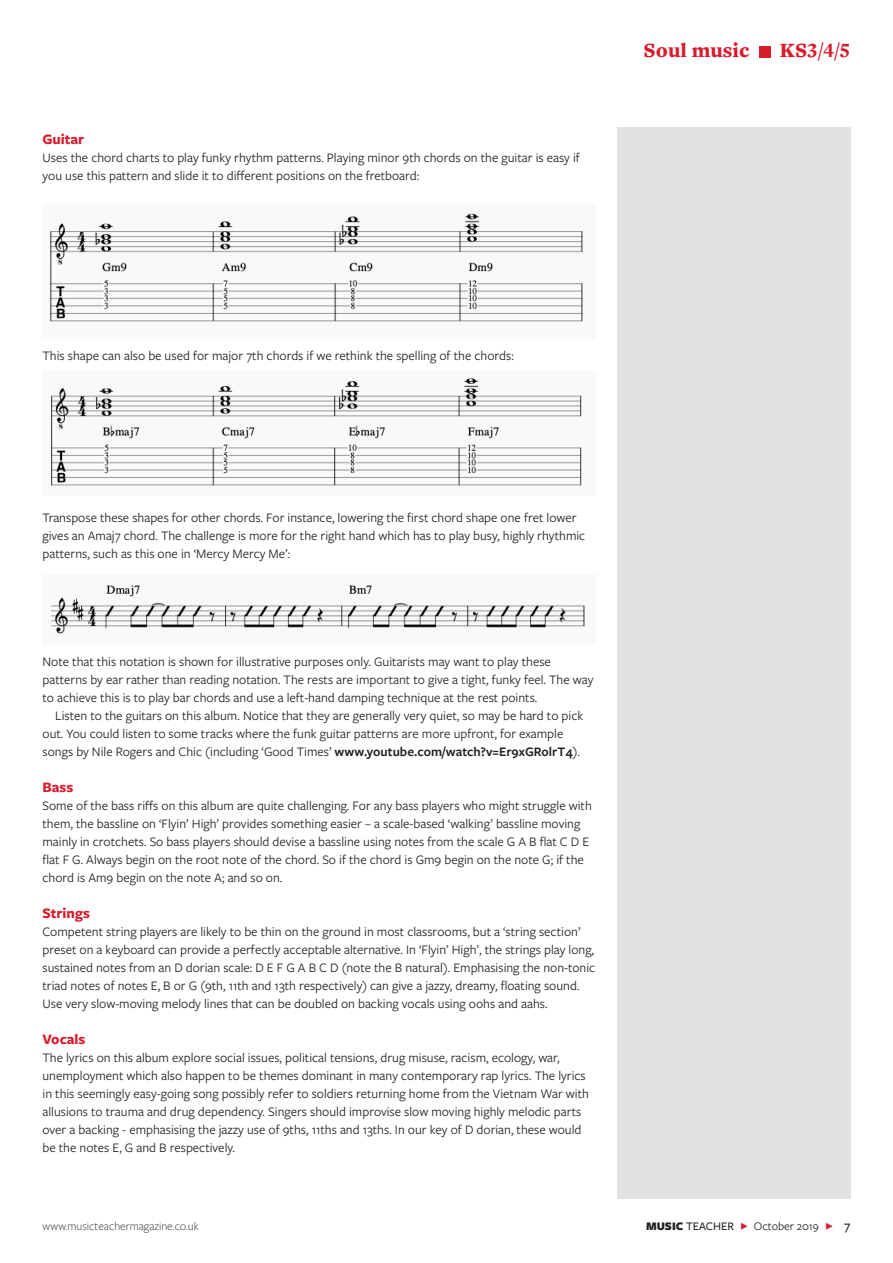
<style>
.page{position:relative;width:893px;height:1263px;background:#fff}
.page>*{position:absolute;margin:0;border:0;box-sizing:border-box;transform-origin:0 0}
.t1{font:900 21px "Freight Text Pro";color:#d81c2d}
.t2{font:700 15px "Freight Sans Pro";color:#d81c2d}
.t3{font:13.5px/18px "Freight Sans Pro";color:#231f20}
.t4{font:300 12px "Freight Sans Pro";color:#231f20}
.t5{font:12px "Freight Sans Pro";color:#231f20}
.s1{font-weight:600}
.s2{font-weight:900}
.s3{font-weight:500}
.s4{color:#d81c2d}
.s5{font-weight:500;font-size:13.5px}
</style>
<div class="page">
<div style="left:617px;top:128px;width:233px;height:1071px;background:#e2e2e1"></div>
<div style="left:759px;top:46px;width:11px;height:11px;background:#d81c2d"></div>
<img style="left:50px;top:213px;width:533px;height:109px">
<img style="left:51px;top:378px;width:531px;height:108px">
<img style="left:51px;top:585px;width:534px;height:49px">
<p class="t2" style="left:43px;top:129px;width:43px">Guitar</p>
<p class="t3" style="left:43px;top:148px;width:539px">Uses the chord charts to play funky rhythm patterns. Playing minor 9th chords on the guitar is easy if you use this pattern and slide it to different positions on the fretboard:</p>
<h1 class="t1" style="left:644px;top:36px;width:107px">Soul music</h1>
<h1 class="t1" style="left:780px;top:36px;width:72px">KS3/4/5</h1>
<p class="t3" style="left:43px;top:346px;width:473px">This shape can also be used for major 7th chords if we rethink the spelling of the chords:</p>
<p class="t3" style="left:43px;top:508px;width:544px">Transpose these shapes for other chords. For instance, lowering the first chord shape one fret lower gives an Amaj7 chord. The challenge is more for the right hand which has to play busy, highly rhythmic patterns, such as this one in ‘Mercy Mercy Me’:</p>
<p class="t3" style="left:43px;top:652px;width:552px">Note that this notation is shown for illustrative purposes only. Guitarists may want to play these patterns by ear rather than reading notation. The rests are important to give a tight, funky feel. The way to achieve this is to play bar chords and use a left-hand damping technique at the rest points.</p>
<p class="t3" style="left:43px;top:706px;width:542px;text-indent:13px">Listen to the guitars on this album. Notice that they are generally very quiet, so may be hard to pick out. You could listen to some tracks where the funk guitar patterns are more upfront, for example songs by Nile Rogers and Chic (including ‘Good Times’ <span class="s1">www.youtube.com/watch?v=Er9xGRolrT4</span>).</p>
<p class="t2" style="left:43px;top:777px;width:32px">Bass</p>
<p class="t3" style="left:43px;top:796px;width:551px">Some of the bass riffs on this album are quite challenging. For any bass players who might struggle with them, the bassline on ‘Flyin’ High’ provides something easier – a scale-based ‘walking’ bassline moving mainly in crotchets. So bass players should devise a bassline using notes from the scale G A B flat C D E flat F G. Always begin on the root note of the chord. So if the chord is Gm9 begin on the note G; if the chord is Am9 begin on the note A; and so on.</p>
<p class="t2" style="left:43px;top:903px;width:49px">Strings</p>
<p class="t3" style="left:43px;top:922px;width:554px">Competent string players are likely to be thin on the ground in most classrooms, but a ‘string section’ preset on a keyboard can provide a perfectly acceptable alternative. In ‘Flyin’ High’, the strings play long, sustained notes from an D dorian scale: D E F G A B C D (note the B natural). Emphasising the non-tonic triad notes of notes E, B or G (9th, 11th and 13th respectively) can give a jazzy, dreamy, floating sound.<br>Use very slow-moving melody lines that can be doubled on backing vocals using oohs and aahs.</p>
<p class="t2" style="left:43px;top:1029px;width:44px">Vocals</p>
<p class="t3" style="left:43px;top:1048px;width:548px">The lyrics on this album explore social issues, political tensions, drug misuse, racism, ecology, war, unemployment which also happen to be themes dominant in many contemporary rap lyrics. The lyrics in this seemingly easy-going song possibly refer to soldiers returning home from the Vietnam War with allusions to trauma and drug dependency. Singers should improvise slow moving highly melodic parts over a backing - emphasising the jazzy use of 9ths, 11ths and 13ths. In our key of D dorian, these would be the notes E, G and B respectively.</p>
<p class="t4" style="left:43px;top:1218px;width:158px">www.musicteachermagazine.co.uk</p>
<p class="t5" style="left:646px;top:1218px;width:206px"><span class="s2">MUSIC</span> <span class="s3">TEACHER</span> <span class="s4">F</span> October 2019 <span class="s4">F</span> <span class="s5">7</span></p>
</div>
